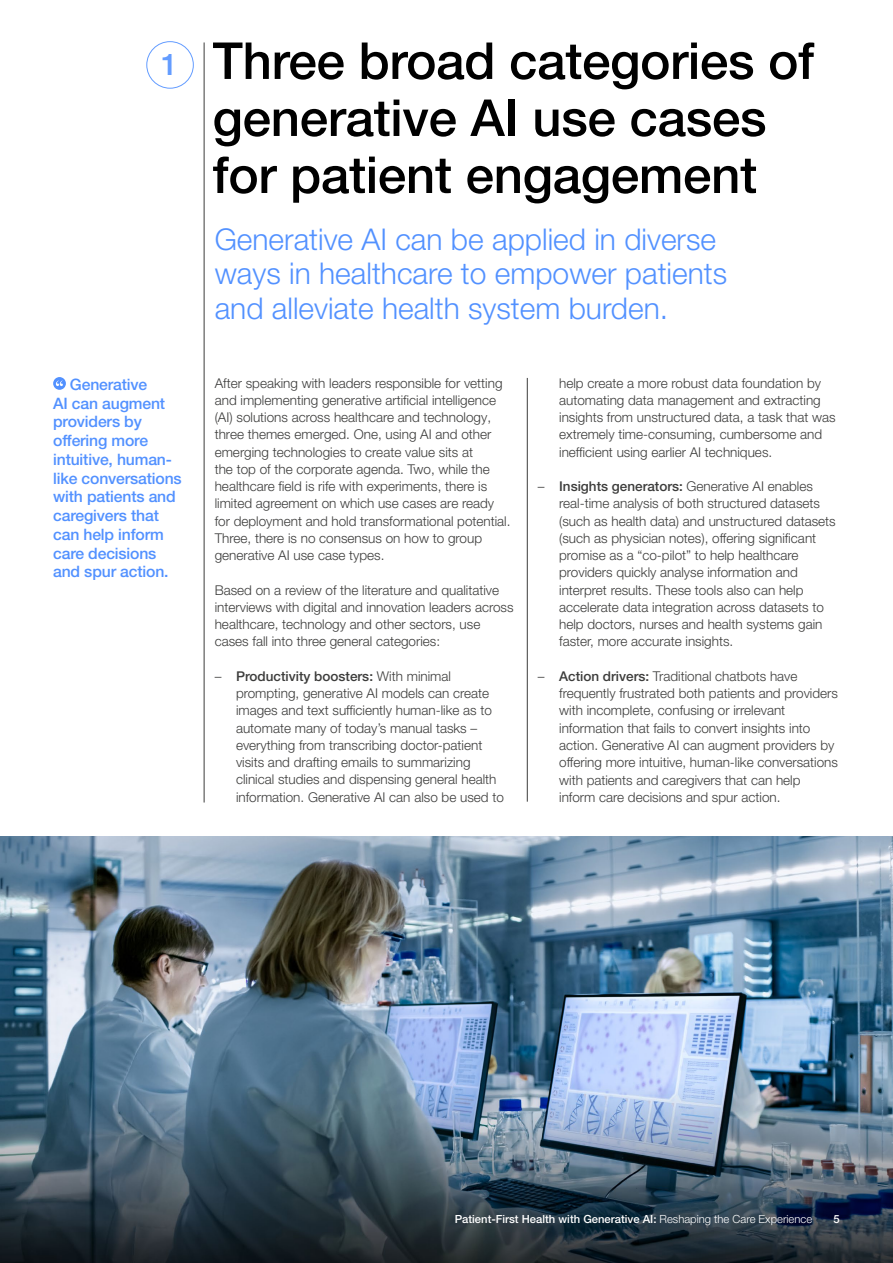
<style>
.page{position:relative;width:893px;height:1263px;background:#fff}
.page>*{position:absolute;margin:0;border:0;box-sizing:border-box;transform-origin:0 0}
.t1{font:500 51px/57px "Helvetica Neue LT Pro";letter-spacing:-.005em;color:#000}
.t2{font:300 30px/34.5px "Helvetica Neue LT Pro";color:#5291ff}
.t3{font:500 30px "Helvetica Neue LT Pro";color:#639cff}
.t4{font:500 15.75px/18.8px "Helvetica Neue LT Pro";letter-spacing:-.01em;color:#5291ff}
.t5{font:300 13.5px/17.2px "Helvetica Neue LT Pro";color:#3c3c3b}
.t6{font:500 11.25px "Helvetica Neue LT Pro";color:#fff}
.s1{font-weight:500}
.s2{font-weight:300}
</style>
<div class="page">
<hr style="left:204px;top:42px;width:1px;height:760px;background:#3c3c3b">
<div style="left:147px;top:41px;width:47px;height:47px;border:1px solid #639cff;border-radius:50%"></div>
<hr style="left:527px;top:378px;width:1px;height:424px;background:#3c3c3b">
<div style="left:53px;top:377px;width:13px;height:13px;background:#5291ff;border-radius:50%"></div>
<svg style="left:56px;top:380px;width:7px;height:6px"></svg>
<img style="left:0;top:836px;width:893px;height:427px">
<h2 class="t3" style="left:161px;top:46px;width:18px">1</h2>
<p class="t4" style="left:53px;top:375px;width:130px;text-indent:17px">Generative<br>AI can augment providers by offering more intuitive, human&shy;like conversations with patients and caregivers that can help inform care decisions and spur action.</p>
<h1 class="t1" style="left:213px;top:32px;width:603px">Three broad categories of generative AI use cases for patient engagement</h1>
<h2 class="t2" style="left:215px;top:221px;width:514px">Generative AI can be applied in diverse ways in healthcare to empower patients and alleviate health system burden.</h2>
<p class="t5" style="left:215px;top:374px;width:297px">After speaking with leaders responsible for vetting and implementing generative artificial intelligence (AI) solutions across healthcare and technology, three themes emerged. One, using AI and other emerging technologies to create value sits at<br>the top of the corporate agenda. Two, while the healthcare field is rife with experiments, there is limited agreement on which use cases are ready for deployment and hold transformational potential.<br>Three, there is no consensus on how to group generative AI use case types.</p>
<p class="t5" style="left:215px;top:581px;width:300px">Based on a review of the literature and qualitative interviews with digital and innovation leaders across healthcare, technology and other sectors, use cases fall into three general categories:</p>
<p class="t5" style="left:236px;top:667px;width:269px;text-indent:-21px">– <span class="s1">Productivity boosters:</span> With minimal prompting, generative AI models can create images and text sufficiently human-like as to automate many of today’s manual tasks – everything from transcribing doctor-patient visits and drafting emails to summarizing clinical studies and dispensing general health information. Generative AI can also be used to</p>
<p class="t5" style="left:559px;top:374px;width:278px">help create a more robust data foundation by automating data management and extracting insights from unstructured data, a task that was extremely time-consuming, cumbersome and inefficient using earlier AI techniques.</p>
<p class="t5" style="left:559px;top:477px;width:278px;text-indent:-21px">– <span class="s1">Insights generators:</span> Generative AI enables real-time analysis of both structured datasets (such as health data) and unstructured datasets (such as physician notes), offering significant promise as a “co-pilot” to help healthcare providers quickly analyse information and interpret results. These tools also can help accelerate data integration across datasets to help doctors, nurses and health systems gain faster, more accurate insights.</p>
<p class="t5" style="left:559px;top:667px;width:280px;text-indent:-21px">– <span class="s1">Action drivers:</span> Traditional chatbots have frequently frustrated both patients and providers with incomplete, confusing or irrelevant information that fails to convert insights into action. Generative AI can augment providers by offering more intuitive, human-like conversations with patients and caregivers that can help inform care decisions and spur action.</p>
<p class="t6" style="left:455px;top:1212px;width:359px">Patient-First Health with Generative AI: <span class="s2">Reshaping the Care Experience</span></p>
<p class="t6" style="left:834px;top:1212px;width:8px">5</p>
</div>
